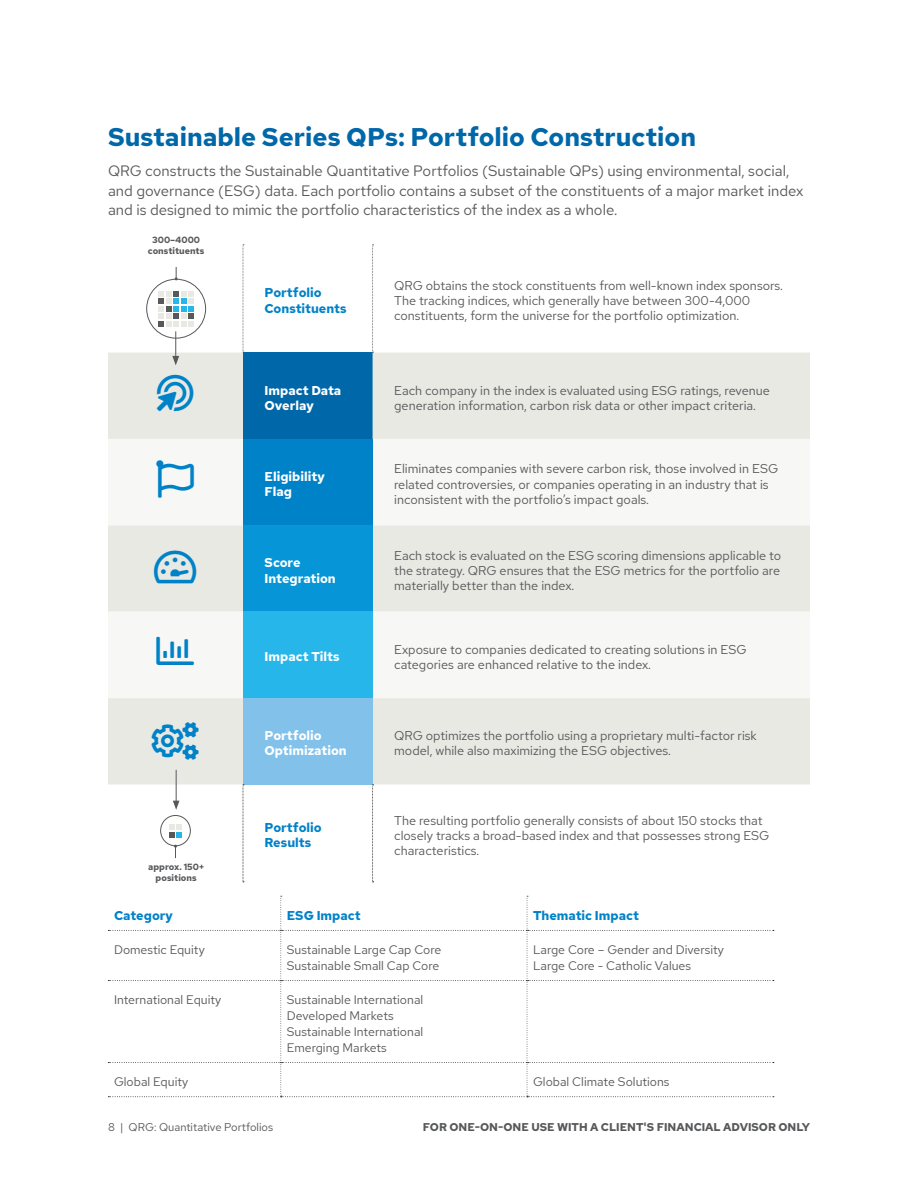
<style>
.page{position:relative;width:918px;height:1188px;background:#fff}
.page>*{position:absolute;margin:0;border:0;box-sizing:border-box;transform-origin:0 0}
.t1{font:37.5px "Font Awesome 5 Pro";color:#0082c8}
.t2{font:700 25.5px "Red Hat Text";color:#0068a9}
.t3{font:15px/19.5px "Red Hat Text";color:#57585a}
.t4{font:12.75px/15.3px "Red Hat Text";color:#57585a}
.t5{font:700 12.75px/15.3px "Red Hat Text";color:#fff}
.t6{font:700 12.75px/15.3px "Red Hat Text";color:#0082c8}
.t7{font:12.3px/15.9px "Red Hat Text";color:#57585a}
.t8{font:700 11.25px "Red Hat Text";color:#57585a}
.t9{font:11.25px "Red Hat Text";color:#57585a}
.t10{font:700 9px/10.8px "Red Hat Text";color:#57585a;text-align:center}
</style>
<div class="page">
<div style="left:108px;top:353px;width:135px;height:432px;background:#e9e9e3"></div>
<div style="left:243px;top:353px;width:130px;height:86px;background:#0068a9"></div>
<div style="left:373px;top:353px;width:437px;height:432px;background:#e9e9e3"></div>
<svg style="left:108px;top:439px;width:702px;height:259px;fill:#f7f7f6"></svg>
<div style="left:243px;top:439px;width:130px;height:86px;background:#0082c8"></div>
<div style="left:243px;top:525px;width:130px;height:87px;background:#0696d7"></div>
<div style="left:243px;top:612px;width:130px;height:86px;background:#26b6ea"></div>
<div style="left:243px;top:698px;width:130px;height:87px;background:#82c1ea"></div>
<svg style="left:243px;top:245px;width:1px;height:108px"></svg>
<svg style="left:372px;top:245px;width:2px;height:108px"></svg>
<svg style="left:243px;top:785px;width:1px;height:97px"></svg>
<svg style="left:372px;top:785px;width:2px;height:97px"></svg>
<svg style="left:108px;top:896px;width:666px;height:201px"></svg>
<div style="left:146px;top:279px;width:60px;height:59px;border:1px solid #57585a;border-radius:50%"></div>
<svg style="left:158px;top:291px;width:36px;height:74px"></svg>
<svg style="left:175px;top:267px;width:3px;height:13px"></svg>
<hr style="left:176px;top:770px;width:1px;height:33px;background:#57585a">
<svg style="left:173px;top:801px;width:6px;height:9px"></svg>
<div style="left:160px;top:815px;width:31px;height:31px;border:1px solid #57585a;border-radius:50%"></div>
<svg style="left:169px;top:824px;width:13px;height:14px"></svg>
<svg style="left:174px;top:845px;width:3px;height:13px"></svg>
<svg style="left:157px;top:460px;width:37px;height:38px"></svg>
<svg style="left:157px;top:375px;width:37px;height:37px"></svg>
<svg style="left:154px;top:550px;width:42px;height:33px"></svg>
<svg style="left:157px;top:637px;width:37px;height:28px"></svg>
<div style="left:152px;top:722px;width:47px;height:38px;background:#e9e9e3"></div>
<h2 class="t2" style="left:108px;top:120px;width:590px">Sustainable Series QPs: Portfolio Construction</h2>
<p class="t3" style="left:108px;top:161px;width:697px">QRG constructs the Sustainable Quantitative Portfolios (Sustainable QPs) using environmental, social, and governance (ESG) data. Each portfolio contains a subset of the constituents of a major market index and is designed to mimic the portfolio characteristics of the index as a whole.</p>
<p class="t10" style="left:148px;top:235px;width:58px">300–4000 constituents</p>
<h1 class="t1" style="left:157px;top:374px;width:38px">◆●●▲□■▼</h1>
<h1 class="t1" style="left:157px;top:460px;width:39px">●</h1>
<h1 class="t1" style="left:154px;top:548px;width:44px">▼□▼●▼▲▼▲▼</h1>
<p class="t10" style="left:148px;top:861px;width:57px">approx. 150+ positions</p>
<p class="t6" style="left:265px;top:285px;width:84px">Portfolio<br>Constituents</p>
<p class="t4" style="left:394px;top:277px;width:390px">QRG obtains the stock constituents from well-known index sponsors.<br>The tracking indices, which generally have between 300-4,000 constituents, form the universe for the portfolio optimization.</p>
<p class="t5" style="left:265px;top:382px;width:78px">Impact Data<br>Overlay</p>
<p class="t4" style="left:394px;top:382px;width:377px">Each company in the index is evaluated using ESG ratings, revenue generation information, carbon risk data or other impact criteria.</p>
<p class="t5" style="left:265px;top:469px;width:62px">Eligibility<br>Flag</p>
<p class="t4" style="left:394px;top:461px;width:386px">Eliminates companies with severe carbon risk, those involved in ESG related controversies, or companies operating in an industry that is inconsistent with the portfolio’s impact goals.</p>
<p class="t5" style="left:265px;top:555px;width:73px">Score<br>Integration</p>
<p class="t4" style="left:394px;top:547px;width:389px;text-align:justify">Each stock is evaluated on the ESG scoring dimensions applicable to the strategy. QRG ensures that the ESG metrics for the portfolio are materially better than the index.</p>
<p class="t5" style="left:265px;top:649px;width:77px">Impact Tilts</p>
<p class="t4" style="left:394px;top:641px;width:354px">Exposure to companies dedicated to creating solutions in ESG categories are enhanced relative to the index.</p>
<p class="t5" style="left:265px;top:728px;width:84px">Portfolio<br>Optimization</p>
<p class="t4" style="left:394px;top:728px;width:364px">QRG optimizes the portfolio using a proprietary multi-factor risk model, while also maximizing the ESG objectives.</p>
<p class="t6" style="left:265px;top:820px;width:59px">Portfolio<br>Results</p>
<p class="t4" style="left:394px;top:812px;width:377px">The resulting portfolio generally consists of about 150 stocks that closely tracks a broad-based index and that possesses strong ESG characteristics.</p>
<p class="t6" style="left:114px;top:907px;width:61px">Category</p>
<p class="t6" style="left:287px;top:907px;width:75px">ESG Impact</p>
<p class="t6" style="left:533px;top:907px;width:107px">Thematic Impact</p>
<p class="t7" style="left:114px;top:941px;width:92px">Domestic Equity</p>
<p class="t7" style="left:287px;top:941px;width:156px">Sustainable Large Cap Core<br>Sustainable Small Cap Core</p>
<p class="t7" style="left:533px;top:941px;width:193px">Large Core – Gender and Diversity<br>Large Core - Catholic Values</p>
<p class="t7" style="left:114px;top:992px;width:109px">International Equity</p>
<p class="t7" style="left:287px;top:992px;width:138px">Sustainable International<br>Developed Markets<br>Sustainable International<br>Emerging Markets</p>
<p class="t7" style="left:114px;top:1073px;width:76px">Global Equity</p>
<p class="t7" style="left:533px;top:1073px;width:138px">Global Climate Solutions</p>
<p class="t9" style="left:108px;top:1123px;width:167px">8 | QRG: Quantitative Portfolios</p>
<p class="t8" style="left:423px;top:1120px;width:389px">FOR ONE-ON-ONE USE WITH A CLIENT'S FINANCIAL ADVISOR ONLY</p>
</div>
